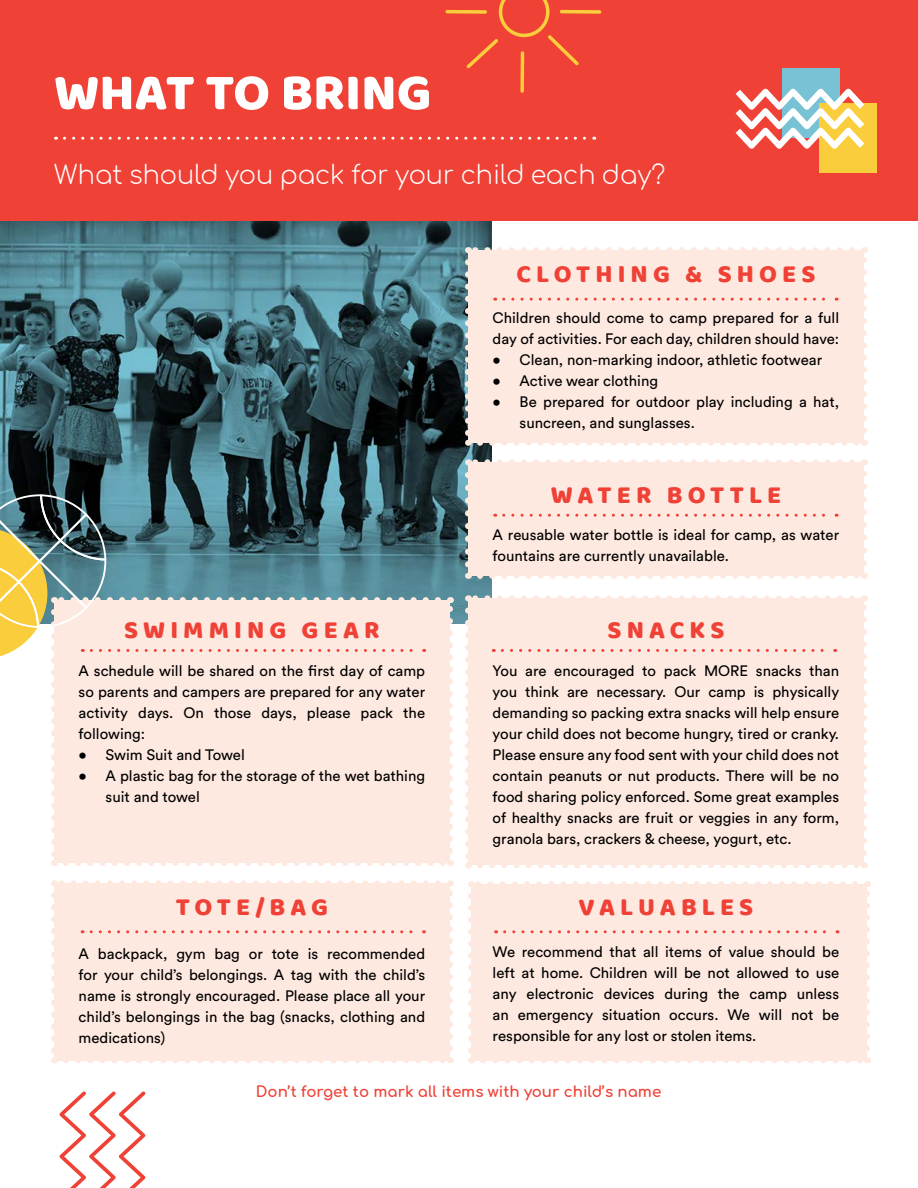
<style>
.page{position:relative;width:918px;height:1188px;background:#fff}
.page>*{position:absolute;margin:0;border:0;box-sizing:border-box;transform-origin:0 0}
.t1{font:52.5px "Baloo";color:#fff}
.t2{font:25.5px "Baloo";letter-spacing:.2em;color:#ef4136}
.t3{font:300 25.5px "Comfortaa";color:#fff}
.t4{font:15px/21px "Circular Std";color:#000}
.t5{font:700 15px "Comfortaa";color:#ef4136}
</style>
<div class="page">
<img style="left:0;top:221px;width:492px;height:402px">
<div style="left:54px;top:883px;width:396px;height:177px;background:#fee9e0"></div>
<svg style="left:66px;top:1060px;width:378px;height:3px"></svg>
<svg style="left:51px;top:895px;width:6px;height:168px"></svg>
<svg style="left:447px;top:880px;width:6px;height:169px"></svg>
<svg style="left:54px;top:880px;width:384px;height:3px"></svg>
<div style="left:471px;top:884px;width:396px;height:176px;background:#fee9e0"></div>
<svg style="left:483px;top:1060px;width:378px;height:3px"></svg>
<svg style="left:468px;top:896px;width:6px;height:167px"></svg>
<svg style="left:864px;top:881px;width:6px;height:168px"></svg>
<svg style="left:471px;top:881px;width:384px;height:3px"></svg>
<div style="left:468px;top:598px;width:396px;height:267px;background:#fee9e0"></div>
<svg style="left:480px;top:865px;width:378px;height:3px"></svg>
<svg style="left:465px;top:611px;width:6px;height:257px"></svg>
<svg style="left:861px;top:595px;width:6px;height:258px"></svg>
<svg style="left:468px;top:595px;width:384px;height:3px"></svg>
<div style="left:468px;top:462px;width:396px;height:114px;background:#fee9e0"></div>
<svg style="left:480px;top:576px;width:378px;height:3px"></svg>
<svg style="left:465px;top:475px;width:6px;height:104px"></svg>
<svg style="left:861px;top:459px;width:6px;height:104px"></svg>
<svg style="left:468px;top:459px;width:384px;height:3px"></svg>
<div style="left:0;top:0;width:918px;height:221px;background:#ef4136"></div>
<svg style="left:504px;top:514px;width:333px;height:3px"></svg>
<svg style="left:502px;top:649px;width:334px;height:3px"></svg>
<svg style="left:505px;top:930px;width:333px;height:3px"></svg>
<svg style="left:91px;top:930px;width:334px;height:3px"></svg>
<svg style="left:64px;top:137px;width:531px;height:3px"></svg>
<svg style="left:59px;top:1091px;width:87px;height:97px"></svg>
<svg style="left:0;top:494px;width:453px;height:372px;background:#ccc8c2"></svg>
<svg style="left:520px;top:51px;width:4px;height:42px"></svg>
<svg style="left:560px;top:10px;width:41px;height:4px"></svg>
<svg style="left:445px;top:10px;width:42px;height:4px"></svg>
<svg style="left:466px;top:0;width:113px;height:68px"></svg>
<div style="left:782px;top:69px;width:58px;height:69px;background:#77c2d5"></div>
<div style="left:819px;top:103px;width:58px;height:70px;background:#facd3c"></div>
<svg style="left:736px;top:88px;width:128px;height:61px"></svg>
<div style="left:468px;top:250px;width:396px;height:193px;background:#fee9e0"></div>
<svg style="left:480px;top:443px;width:378px;height:3px"></svg>
<svg style="left:465px;top:262px;width:6px;height:184px"></svg>
<svg style="left:861px;top:247px;width:6px;height:184px"></svg>
<svg style="left:468px;top:247px;width:384px;height:3px"></svg>
<svg style="left:504px;top:298px;width:333px;height:3px"></svg>
<h1 class="t1" style="left:54px;top:60px;width:379px">WHAT TO BRING</h1>
<h2 class="t3" style="left:54px;top:152px;width:613px">What should you pack for your child each day?</h2>
<h2 class="t2" style="left:517px;top:259px;width:300px">CLOTHING &amp; SHOES</h2>
<p class="t4" style="left:493px;top:307px;width:348px">Children should come to camp prepared for a full day of activities. For each day, children should have:</p>
<p class="t4" style="left:493px;top:349px;width:331px">• Clean, non-marking indoor, athletic footwear</p>
<p class="t4" style="left:493px;top:370px;width:167px">• Active wear clothing</p>
<p class="t4" style="left:520px;top:391px;width:321px;text-indent:-27px">• Be prepared for outdoor play including a hat, suncreen, and sunglasses.</p>
<h2 class="t2" style="left:551px;top:479px;width:232px">WATER BOTTLE</h2>
<p class="t4" style="left:493px;top:524px;width:348px">A reusable water bottle is ideal for camp, as water fountains are currently unavailable.</p>
<h2 class="t2" style="left:124px;top:614px;width:257px">SWIMMING GEAR</h2>
<h2 class="t2" style="left:608px;top:615px;width:118px">SNACKS</h2>
<p class="t4" style="left:79px;top:660px;width:348px;text-align:justify">A schedule will be shared on the first day of camp so parents and campers are prepared for any water activity days. On those days, please pack the following:</p>
<p class="t4" style="left:79px;top:744px;width:168px">• Swim Suit and Towel</p>
<p class="t4" style="left:106px;top:765px;width:321px;text-indent:-27px">• A plastic bag for the storage of the wet bathing suit and towel</p>
<p class="t4" style="left:493px;top:661px;width:348px;text-align:justify">You are encouraged to pack MORE snacks than you think are necessary. Our camp is physically demanding so packing extra snacks will help ensure your child does not become hungry, tired or cranky.<br>Please ensure any food sent with your child does not contain peanuts or nut products. There will be no food sharing policy enforced. Some great examples of healthy snacks are fruit or veggies in any form, granola bars, crackers &amp; cheese, yogurt, etc.</p>
<h2 class="t2" style="left:176px;top:892px;width:154px">TOTE/BAG</h2>
<h2 class="t2" style="left:579px;top:891px;width:176px">VALUABLES</h2>
<p class="t4" style="left:79px;top:943px;width:348px;text-align:justify">A backpack, gym bag or tote is recommended for your child’s belongings. A tag with the child’s name is strongly encouraged. Please place all your child’s belongings in the bag (snacks, clothing and medications)</p>
<p class="t4" style="left:493px;top:941px;width:348px;text-align:justify">We recommend that all items of value should be left at home. Children will be not allowed to use any electronic devices during the camp unless an emergency situation occurs. We will not be responsible for any lost or stolen items.</p>
<p class="t5" style="left:256px;top:1078px;width:407px">Don’t forget to mark all items with your child’s name</p>
</div>
